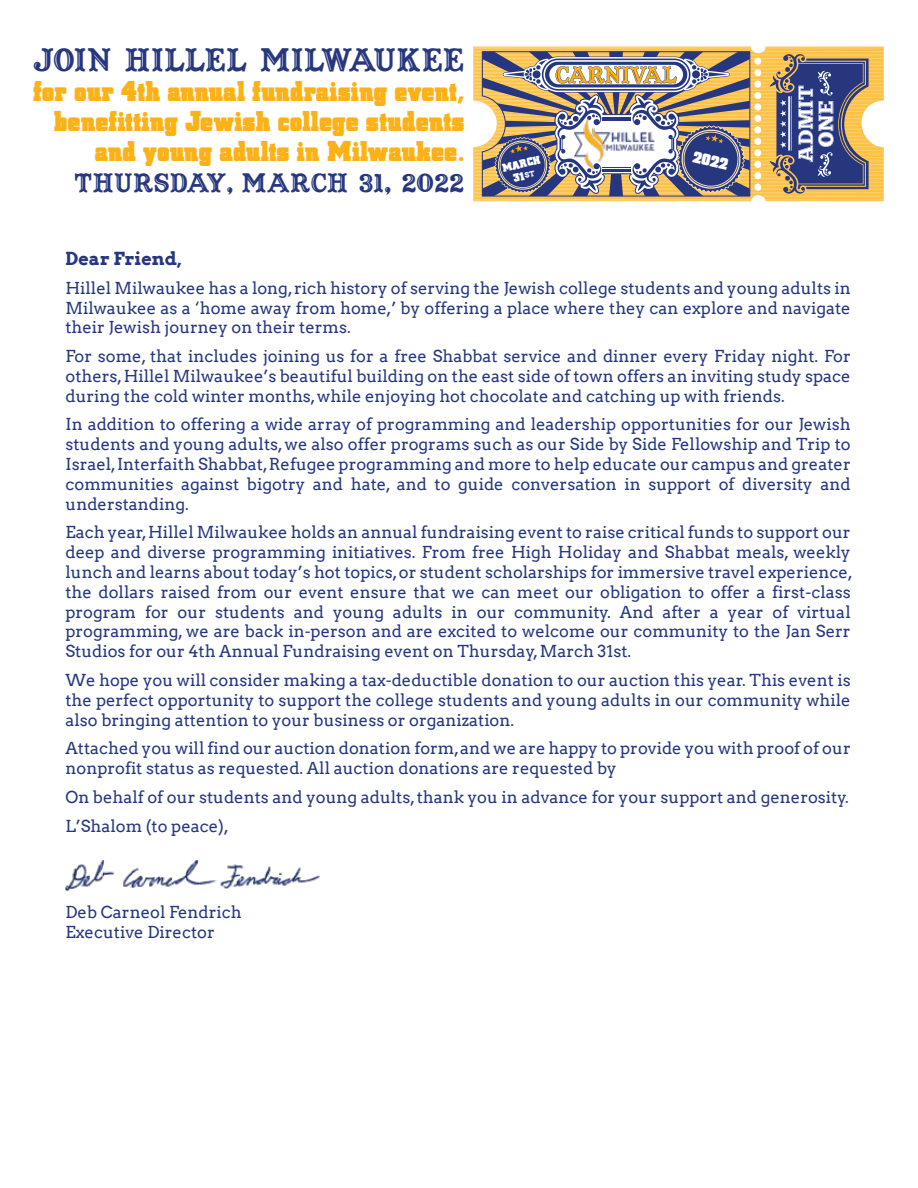
<style>
.page{position:relative;width:918px;height:1188px;background:#fff}
.page>*{position:absolute;margin:0;border:0;box-sizing:border-box;transform-origin:0 0}
.t1{font:31.05px/30px "Blax Slab XXL";letter-spacing:.025em;color:#fcb117;text-align:right}
.t2{font:31.05px "Captain Howdy";letter-spacing:.025em;color:#26377f}
.t3{font:25.5px "Captain Howdy";letter-spacing:.025em;color:#26377f}
.t4{font:700 18px "Arvo";color:#26377f}
.t5{font:17.4px "Blax Slab XXL";color:#fff}
.t6{font:16.5px/19.8px "Arvo";color:#26377f;text-align:justify}
.t7{font:12.45px/12px "Blax Slab XXL";color:#fff;text-align:center}
.s1{font-size:27px}
.s2{font-family:"Arvo";font-weight:700;font-size:7.5px}
</style>
<div class="page">
<svg style="left:473px;top:47px;width:411px;height:154px;background:#fbcc6b"></svg>
<div style="left:754px;top:58px;width:7px;height:7px;background:#fff;border-radius:50%"></div>
<div style="left:754px;top:69px;width:7px;height:7px;background:#fff;border-radius:50%"></div>
<div style="left:754px;top:81px;width:7px;height:7px;background:#fff;border-radius:50%"></div>
<div style="left:754px;top:92px;width:7px;height:7px;background:#fff;border-radius:50%"></div>
<div style="left:754px;top:104px;width:7px;height:7px;background:#fff;border-radius:50%"></div>
<div style="left:754px;top:115px;width:7px;height:7px;background:#fff;border-radius:50%"></div>
<div style="left:754px;top:127px;width:7px;height:6px;background:#fff;border-radius:50%"></div>
<div style="left:754px;top:138px;width:7px;height:7px;background:#fff;border-radius:50%"></div>
<div style="left:754px;top:149px;width:7px;height:7px;background:#fff;border-radius:50%"></div>
<div style="left:754px;top:161px;width:7px;height:7px;background:#fff;border-radius:50%"></div>
<div style="left:754px;top:172px;width:7px;height:7px;background:#fff;border-radius:50%"></div>
<div style="left:754px;top:184px;width:7px;height:7px;background:#fff;border-radius:50%"></div>
<div style="left:751px;top:195px;width:15px;height:12px;background:#fff;border-radius:50%"></div>
<div style="left:751px;top:41px;width:15px;height:12px;background:#fff;border-radius:50%"></div>
<svg style="left:770px;top:53px;width:99px;height:142px;background:#817a80"></svg>
<svg style="left:482px;top:51px;width:268px;height:146px"></svg>
<img style="left:65px;top:860px;width:254px;height:31px">
<h1 class="t2" style="left:33px;top:40px;width:432px">JOIN HILLEL MILWAUKEE</h1>
<h1 class="t1" style="left:33px;top:76px;width:432px">for our 4th annual fundraising event, benefitting Jewish college students and young adults in Milwaukee.</h1>
<h2 class="t3" style="left:75px;top:167px;width:390px">THURSDAY, MARCH <span class="s1">31, 2022</span></h2>
<p class="t7" style="left:501px;top:162px;width:40px;rotate:-13deg">MARCH<br>31<span class="s2">ST</span></p>
<p class="t5" style="left:695px;top:148px;width:37px;rotate:13deg">2022</p>
<p class="t4" style="left:65px;top:247px;width:118px">Dear Friend,</p>
<p class="t6" style="left:65px;top:278px;width:787px">Hillel Milwaukee has a long, rich history of serving the Jewish college students and young adults in Milwaukee as a ‘home away from home,’ by offering a place where they can explore and navigate their Jewish journey on their terms.</p>
<p class="t6" style="left:65px;top:346px;width:787px">For some, that includes joining us for a free Shabbat service and dinner every Friday night. For others, Hillel Milwaukee’s beautiful building on the east side of town offers an inviting study space during the cold winter months, while enjoying hot chocolate and catching up with friends.</p>
<p class="t6" style="left:65px;top:415px;width:787px">In addition to offering a wide array of programming and leadership opportunities for our Jewish students and young adults, we also offer programs such as our Side by Side Fellowship and Trip to Israel, Interfaith Shabbat, Refugee programming and more to help educate our campus and greater communities against bigotry and hate, and to guide conversation in support of diversity and understanding.</p>
<p class="t6" style="left:65px;top:523px;width:789px">Each year, Hillel Milwaukee holds an annual fundraising event to raise critical funds to support our deep and diverse programming initiatives. From free High Holiday and Shabbat meals, weekly lunch and learns about today’s hot topics, or student scholarships for immersive travel experience, the dollars raised from our event ensure that we can meet our obligation to offer a first-class program for our students and young adults in our community. And after a year of virtual programming, we are back in-person and are excited to welcome our community to the Jan Serr Studios for our 4th Annual Fundraising event on Thursday, March 31st.</p>
<p class="t6" style="left:65px;top:670px;width:787px">We hope you will consider making a tax-deductible donation to our auction this year. This event is the perfect opportunity to support the college students and young adults in our community while also bringing attention to your business or organization.</p>
<p class="t6" style="left:65px;top:739px;width:787px">Attached you will find our auction donation form, and we are happy to provide you with proof of our nonprofit status as requested. All auction donations are requested by</p>
<p class="t6" style="left:65px;top:783px;width:785px;line-height:28.8px">On behalf of our students and young adults, thank you in advance for your support and generosity.<br>L’Shalom (to peace),</p>
<p class="t6" style="left:65px;top:902px;width:178px">Deb Carneol Fendrich<br>Executive Director</p>
</div>
